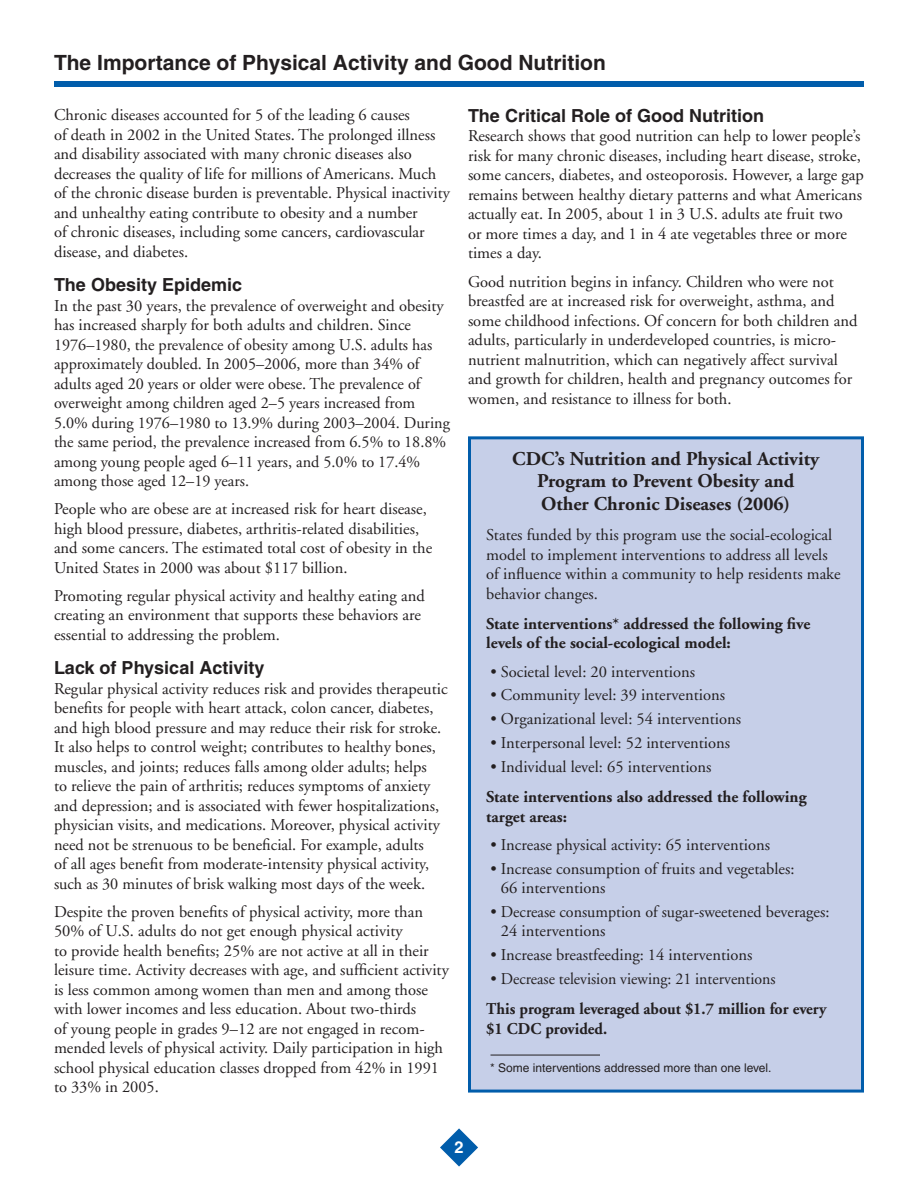
<style>
.page{position:relative;width:918px;height:1188px;background:#fff}
.page>*{position:absolute;margin:0;border:0;box-sizing:border-box;transform-origin:0 0}
.H1_Section_Title_Hea{font:700 21px "Helvetica";color:#231f20}
.H2_Section_Title_Hea{font:700 19.5px/22.5px "Adobe Garamond";color:#231f20;text-align:center}
.H2_Section_Title_Hea-2{font:700 18px "Helvetica";color:#231f20}
.B1_Body_Copy{font:16.5px/19.5px "Adobe Garamond";color:#231f20}
.B1_Body_Copy-2{font:700 16.5px/19.5px "Adobe Garamond";color:#231f20}
.B1_Body_Copy-3{font:700 16.5px/19.5px "Adobe Garamond";color:#231f20;scale:.96 1}
.t1{font:700 16.5px "Helvetica";color:#fff}
.B1_Body_Copy-4{font:12px "Helvetica";color:#231f20}
</style>
<div class="page">
<svg style="left:440px;top:1128px;width:38px;height:39px"></svg>
<div style="left:54px;top:81px;width:810px;height:6px;background:#015dab"></div>
<div style="left:470px;top:438px;width:392px;height:653px;background:#c6cfe8"></div>
<div style="left:468px;top:436px;width:396px;height:657px;border:3px solid #015dab"></div>
<hr style="left:490px;top:1055px;width:110px;height:1px;background:#231f20">
<p class="H1_Section_Title_Hea" style="left:54px;top:50px;width:553px">The Importance of Physical Activity and Good Nutrition</p>
<p class="B1_Body_Copy" style="left:54px;top:106px;width:397px">Chronic diseases accounted for 5 of the leading 6 causes<br>of death in 2002 in the United States. The prolonged illness and disability associated with many chronic diseases also decreases the quality of life for millions of Americans. Much of the chronic disease burden is preventable. Physical inactivity and unhealthy eating contribute to obesity and a number<br>of chronic diseases, including some cancers, cardiovascular disease, and diabetes.</p>
<p class="H2_Section_Title_Hea-2" style="left:54px;top:274px;width:190px">The Obesity Epidemic</p>
<p class="B1_Body_Copy" style="left:54px;top:296px;width:397px">In the past 30 years, the prevalence of overweight and obesity has increased sharply for both adults and children. Since 1976–1980, the prevalence of obesity among U.S. adults has approximately doubled. In 2005–2006, more than 34% of adults aged 20 years or older were obese. The prevalence of overweight among children aged 2–5 years increased from 5.0% during 1976–1980 to 13.9% during 2003–2004. During the same period, the prevalence increased from 6.5% to 18.8% among young people aged 6–11 years, and 5.0% to 17.4% among those aged 12–19 years.</p>
<p class="B1_Body_Copy" style="left:54px;top:500px;width:380px">People who are obese are at increased risk for heart disease, high blood pressure, diabetes, arthritis-related disabilities, and some cancers. The estimated total cost of obesity in the United States in 2000 was about $117 billion.</p>
<p class="B1_Body_Copy" style="left:54px;top:586px;width:372px">Promoting regular physical activity and healthy eating and creating an environment that supports these behaviors are essential to addressing the problem.</p>
<p class="H2_Section_Title_Hea-2" style="left:54px;top:657px;width:212px">Lack of Physical Activity</p>
<p class="B1_Body_Copy" style="left:54px;top:679px;width:395px">Regular physical activity reduces risk and provides therapeutic benefits for people with heart attack, colon cancer, diabetes, and high blood pressure and may reduce their risk for stroke.<br>It also helps to control weight; contributes to healthy bones, muscles, and joints; reduces falls among older adults; helps<br>to relieve the pain of arthritis; reduces symptoms of anxiety and depression; and is associated with fewer hospitalizations, physician visits, and medications. Moreover, physical activity need not be strenuous to be beneficial. For example, adults<br>of all ages benefit from moderate-intensity physical activity, such as 30 minutes of brisk walking most days of the week.</p>
<p class="B1_Body_Copy" style="left:54px;top:902px;width:396px">Despite the proven benefits of physical activity, more than 50% of U.S. adults do not get enough physical activity<br>to provide health benefits; 25% are not active at all in their leisure time. Activity decreases with age, and sufficient activity is less common among women than men and among those with lower incomes and less education. About two-thirds<br>of young people in grades 9–12 are not engaged in recom&shy;mended levels of physical activity. Daily participation in high school physical education classes dropped from 42% in 1991 to 33% in 2005.</p>
<p class="H2_Section_Title_Hea-2" style="left:468px;top:105px;width:298px">The Critical Role of Good Nutrition</p>
<p class="B1_Body_Copy" style="left:468px;top:127px;width:397px">Research shows that good nutrition can help to lower people’s risk for many chronic diseases, including heart disease, stroke, some cancers, diabetes, and osteoporosis. However, a large gap remains between healthy dietary patterns and what Americans actually eat. In 2005, about 1 in 3 U.S. adults ate fruit two<br>or more times a day, and 1 in 4 ate vegetables three or more times a day.</p>
<p class="B1_Body_Copy" style="left:468px;top:272px;width:391px">Good nutrition begins in infancy. Children who were not breastfed are at increased risk for overweight, asthma, and some childhood infections. Of concern for both children and adults, particularly in underdeveloped countries, is micro&shy;nutrient malnutrition, which can negatively affect survival and growth for children, health and pregnancy outcomes for women, and resistance to illness for both.</p>
<p class="H2_Section_Title_Hea" style="left:512px;top:448px;width:308px">CDC’s Nutrition and Physical Activity<br>Program to Prevent Obesity and<br>Other Chronic Diseases (2006)</p>
<p class="B1_Body_Copy" style="left:486px;top:526px;width:356px">States funded by this program use the social-ecological model to implement interventions to address all levels of influence within a community to help residents make behavior changes.</p>
<p class="B1_Body_Copy-2" style="left:486px;top:614px;width:325px">State interventions* addressed the following five levels of the social-ecological model:</p>
<p class="B1_Body_Copy" style="left:490px;top:662px;width:206px">• Societal level: 20 interventions</p>
<p class="B1_Body_Copy" style="left:490px;top:686px;width:236px">• Community level: 39 interventions</p>
<p class="B1_Body_Copy" style="left:490px;top:710px;width:252px">• Organizational level: 54 interventions</p>
<p class="B1_Body_Copy" style="left:490px;top:733px;width:241px">• Interpersonal level: 52 interventions</p>
<p class="B1_Body_Copy" style="left:490px;top:757px;width:223px">• Individual level: 65 interventions</p>
<p class="B1_Body_Copy-2" style="left:486px;top:787px;width:322px">State interventions also addressed the following target areas:</p>
<p class="B1_Body_Copy" style="left:490px;top:835px;width:281px">• Increase physical activity: 65 interventions</p>
<p class="B1_Body_Copy" style="left:501px;top:859px;width:295px;text-indent:-11px">• Increase consumption of fruits and vegetables:<br>66 interventions</p>
<p class="B1_Body_Copy" style="left:501px;top:902px;width:330px;text-indent:-11px">• Decrease consumption of sugar-sweetened beverages:<br>24 interventions</p>
<p class="B1_Body_Copy" style="left:490px;top:946px;width:264px">• Increase breastfeeding: 14 interventions</p>
<p class="B1_Body_Copy" style="left:490px;top:969px;width:287px">• Decrease television viewing: 21 interventions</p>
<p class="B1_Body_Copy-3" style="left:486px;top:1000px;width:356px">This program leveraged about $1.7 million for every $1 CDC provided.</p>
<p class="B1_Body_Copy-4" style="left:490px;top:1061px;width:283px">* Some interventions addressed more than one level.</p>
<p class="t1" style="left:454px;top:1137px;width:11px">2</p>
</div>
